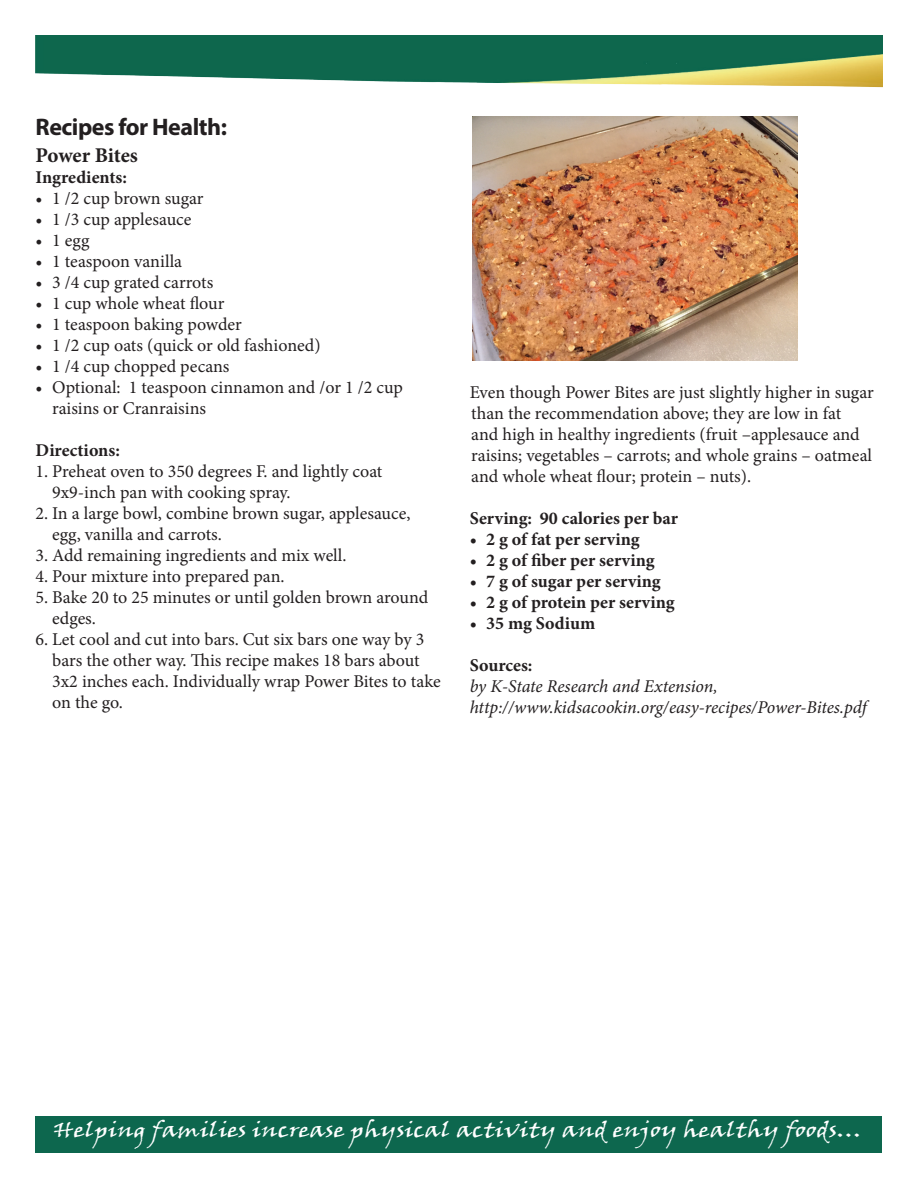
<style>
.page{position:relative;width:918px;height:1188px;background:#fff}
.page>*{position:absolute;margin:0;border:0;box-sizing:border-box;transform-origin:0 0}
.t1{font:700 24px "Myriad Pro";letter-spacing:-.02em;color:#231f20}
.t2{font:21px "Viner Hand ITC";color:#fff;scale:1.2 1}
.t3{font:700 21px "Minion Pro";letter-spacing:-.005em;color:#231f20}
.t4{font:18px/21px "Minion Pro";letter-spacing:-.005em;color:#231f20}
.t5{font:700 18px "Minion Pro";color:#231f20}
.t6{font:italic 18px/21px "Minion Pro";letter-spacing:-.01em;color:#231f20}
</style>
<div class="page">
<div style="left:35px;top:1116px;width:846px;height:36px;background:#0d674e"></div>
<img style="left:36px;top:36px;width:846px;height:52px">
<img style="left:473px;top:117px;width:325px;height:243px">
<h1 class="t1" style="left:36px;top:111px;width:193px">Recipes for Health:</h1>
<p class="t3" style="left:36px;top:140px;width:104px">Power Bites</p>
<p class="t5" style="left:36px;top:164px;width:93px">Ingredients:</p>
<p class="t4" style="left:36px;top:187px;width:170px">• 1 /2 cup brown sugar</p>
<p class="t4" style="left:36px;top:208px;width:157px">• 1 /3 cup applesauce</p>
<p class="t4" style="left:36px;top:229px;width:55px">• 1 egg</p>
<p class="t4" style="left:36px;top:250px;width:148px">• 1 teaspoon vanilla</p>
<p class="t4" style="left:36px;top:271px;width:179px">• 3 /4 cup grated carrots</p>
<p class="t4" style="left:36px;top:292px;width:190px">• 1 cup whole wheat flour</p>
<p class="t4" style="left:36px;top:314px;width:208px">• 1 teaspoon baking powder</p>
<p class="t4" style="left:36px;top:335px;width:286px">• 1 /2 cup oats (quick or old fashioned)</p>
<p class="t4" style="left:36px;top:356px;width:195px">• 1 /4 cup chopped pecans</p>
<p class="t4" style="left:52px;top:377px;width:352px;text-indent:-17px">• Optional: 1 teaspoon cinnamon and /or 1 /2 cup raisins or Cranraisins</p>
<p class="t5" style="left:36px;top:437px;width:86px">Directions:</p>
<p class="t4" style="left:52px;top:461px;width:332px;text-indent:-17px">1. Preheat oven to 350 degrees F. and lightly coat<br>9x9-inch pan with cooking spray.</p>
<p class="t4" style="left:52px;top:503px;width:360px;text-indent:-17px">2. In a large bowl, combine brown sugar, applesauce, egg, vanilla and carrots.</p>
<p class="t4" style="left:36px;top:545px;width:312px">3. Add remaining ingredients and mix well.</p>
<p class="t4" style="left:36px;top:566px;width:251px">4. Pour mixture into prepared pan.</p>
<p class="t4" style="left:52px;top:587px;width:378px;text-indent:-17px">5. Bake 20 to 25 minutes or until golden brown around edges.</p>
<p class="t4" style="left:52px;top:629px;width:390px;text-indent:-17px">6. Let cool and cut into bars. Cut six bars one way by 3 bars the other way. This recipe makes 18 bars about 3x2 inches each. Individually wrap Power Bites to take on the go.</p>
<p class="t4" style="left:470px;top:382px;width:406px">Even though Power Bites are just slightly higher in sugar than the recommendation above; they are low in fat<br>and high in healthy ingredients (fruit –applesauce and raisins; vegetables – carrots; and whole grains – oatmeal and whole wheat flour; protein – nuts).</p>
<p class="t5" style="left:470px;top:506px;width:210px">Serving: 90 calories per bar</p>
<p class="t5" style="left:470px;top:527px;width:171px">• 2 g of fat per serving</p>
<p class="t5" style="left:470px;top:548px;width:186px">• 2 g of fiber per serving</p>
<p class="t5" style="left:470px;top:569px;width:193px">• 7 g of sugar per serving</p>
<p class="t5" style="left:470px;top:590px;width:206px">• 2 g of protein per serving</p>
<p class="t5" style="left:470px;top:611px;width:127px">• 35 mg Sodium</p>
<p class="t5" style="left:470px;top:653px;width:64px">Sources:</p>
<p class="t6" style="left:470px;top:676px;width:398px">by K-State Research and Extension, http://www.kidsacookin.org/easy-recipes/Power-Bites.pdf</p>
<p class="t2" style="left:54px;top:1117px;width:676px">Helping families increase physical activity and enjoy healthy foods…</p>
</div>
